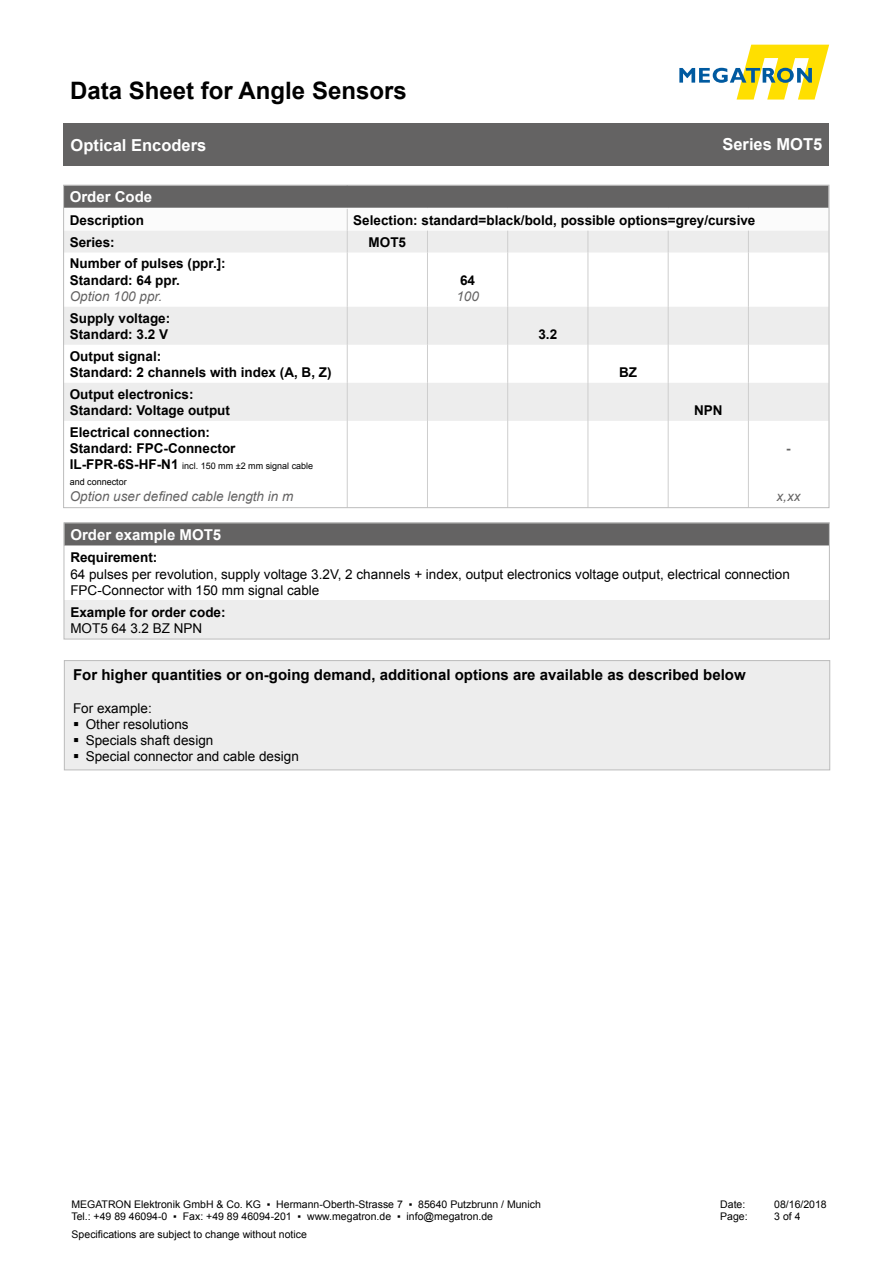
<style>
.page{position:relative;width:893px;height:1263px;background:#fff}
.page>*{position:absolute;margin:0;border:0;box-sizing:border-box;transform-origin:0 0}
.t1{font:700 24px "Arial";color:#000}
.t2{font:700 16.5px "Arial";color:#fff}
.t3{font:700 15px "Arial";color:#000}
.t4{font:700 15px "Arial";color:#fff}
.t5{font:700 13.5px "Arial";color:#000}
.t6{font:13.5px/16.2px "Arial";color:#000}
.t7{font:italic 13.5px "Arial";color:#646363}
.t8{font:700 13.5px "Arial";color:#646363}
.t9{font:10.5px/12.6px "Arial";color:#000}
.t10{font:9px/16.2px "Arial";color:#000}
.s1{font-weight:700;font-size:13.5px}
</style>
<div class="page">
<svg style="left:679px;top:45px;width:150px;height:55px"></svg>
<div style="left:64px;top:123px;width:765px;height:43px;background:#646363"></div>
<div style="left:64px;top:661px;width:766px;height:109px;background:#ededed"></div>
<div style="left:64px;top:660px;width:766px;height:110px;border:1px solid #bcbcbc"></div>
<svg style="left:65px;top:252px;width:762px;height:169px"></svg>
<hr style="left:347px;top:252px;width:1px;height:55px;background:#cecece">
<hr style="left:427px;top:252px;width:1px;height:55px;background:#cecece">
<hr style="left:507px;top:252px;width:1px;height:55px;background:#cecece">
<hr style="left:588px;top:252px;width:1px;height:55px;background:#cecece">
<hr style="left:668px;top:252px;width:1px;height:55px;background:#cecece">
<hr style="left:748px;top:252px;width:1px;height:55px;background:#cecece">
<hr style="left:347px;top:307px;width:1px;height:38px;background:#cecece">
<hr style="left:427px;top:307px;width:1px;height:38px;background:#cecece">
<hr style="left:507px;top:307px;width:1px;height:38px;background:#cecece">
<hr style="left:588px;top:307px;width:1px;height:38px;background:#cecece">
<hr style="left:668px;top:307px;width:1px;height:38px;background:#cecece">
<hr style="left:748px;top:307px;width:1px;height:38px;background:#cecece">
<hr style="left:347px;top:345px;width:1px;height:38px;background:#cecece">
<hr style="left:427px;top:345px;width:1px;height:38px;background:#cecece">
<hr style="left:507px;top:345px;width:1px;height:38px;background:#cecece">
<hr style="left:588px;top:345px;width:1px;height:38px;background:#cecece">
<hr style="left:668px;top:345px;width:1px;height:38px;background:#cecece">
<hr style="left:748px;top:345px;width:1px;height:38px;background:#cecece">
<hr style="left:347px;top:383px;width:1px;height:38px;background:#cecece">
<hr style="left:427px;top:383px;width:1px;height:38px;background:#cecece">
<hr style="left:507px;top:383px;width:1px;height:38px;background:#cecece">
<hr style="left:588px;top:383px;width:1px;height:38px;background:#cecece">
<hr style="left:668px;top:383px;width:1px;height:38px;background:#cecece">
<hr style="left:748px;top:383px;width:1px;height:38px;background:#cecece">
<hr style="left:347px;top:421px;width:1px;height:86px;background:#cecece">
<hr style="left:427px;top:421px;width:1px;height:86px;background:#cecece">
<hr style="left:507px;top:421px;width:1px;height:86px;background:#cecece">
<hr style="left:588px;top:421px;width:1px;height:86px;background:#cecece">
<hr style="left:668px;top:421px;width:1px;height:86px;background:#cecece">
<hr style="left:748px;top:421px;width:1px;height:86px;background:#cecece">
<svg style="left:65px;top:187px;width:762px;height:65px"></svg>
<div style="left:64px;top:523px;width:765px;height:23px;background:#646363"></div>
<div style="left:64px;top:601px;width:765px;height:38px;background:#ededed"></div>
<hr style="left:64px;top:545px;width:765px;height:2px;background:#fff">
<div style="left:64px;top:522px;width:766px;height:117px;border:1px solid #bcbcbc"></div>
<h1 class="t1" style="left:70px;top:74px;width:338px">Data Sheet for Angle Sensors</h1>
<p class="t2" style="left:71px;top:134px;width:137px">Optical Encoders</p>
<p class="t2" style="left:722px;top:133px;width:101px">Series MOT5</p>
<p class="t4" style="left:70px;top:187px;width:84px">Order Code</p>
<p class="t5" style="left:70px;top:211px;width:76px">Description</p>
<p class="t5" style="left:353px;top:211px;width:404px">Selection: standard=black/bold, possible options=grey/cursive</p>
<p class="t5" style="left:70px;top:233px;width:47px">Series:</p>
<p class="t5" style="left:369px;top:233px;width:39px">MOT5</p>
<p class="t5" style="left:70px;top:255px;width:158px">Number of pulses (ppr.]:</p>
<p class="t5" style="left:70px;top:271px;width:112px">Standard: 64 ppr.</p>
<p class="t7" style="left:70px;top:287px;width:94px">Option 100 ppr.</p>
<p class="t5" style="left:460px;top:271px;width:17px">64</p>
<p class="t7" style="left:456px;top:287px;width:24px">100</p>
<p class="t5" style="left:70px;top:309px;width:102px">Supply voltage:</p>
<p class="t5" style="left:70px;top:325px;width:100px">Standard: 3.2 V</p>
<p class="t5" style="left:538px;top:325px;width:20px">3.2</p>
<p class="t5" style="left:70px;top:347px;width:93px">Output signal:</p>
<p class="t5" style="left:70px;top:363px;width:263px">Standard: 2 channels with index (A, B, Z)</p>
<p class="t5" style="left:619px;top:363px;width:19px">BZ</p>
<p class="t5" style="left:70px;top:385px;width:125px">Output electronics:</p>
<p class="t5" style="left:70px;top:401px;width:162px">Standard: Voltage output</p>
<p class="t5" style="left:694px;top:401px;width:30px">NPN</p>
<p class="t5" style="left:70px;top:423px;width:142px">Electrical connection:</p>
<p class="t5" style="left:70px;top:439px;width:167px">Standard: FPC-Connector</p>
<p class="t10" style="left:70px;top:458px;width:245px"><span class="s1">IL-FPR-6S-HF-N1</span> incl. 150 mm ±2 mm signal cable and connector</p>
<p class="t7" style="left:70px;top:488px;width:225px">Option user defined cable length in m</p>
<p class="t8" style="left:786px;top:439px;width:6px">-</p>
<p class="t7" style="left:776px;top:488px;width:26px">x,xx</p>
<p class="t4" style="left:70px;top:525px;width:152px">Order example MOT5</p>
<p class="t5" style="left:70px;top:549px;width:89px">Requirement:</p>
<p class="t6" style="left:70px;top:566px;width:721px">64 pulses per revolution, supply voltage 3.2V, 2 channels + index, output electronics voltage output, electrical connection<br>FPC-Connector with 150 mm signal cable</p>
<p class="t5" style="left:70px;top:603px;width:157px">Example for order code:</p>
<p class="t6" style="left:70px;top:620px;width:134px">MOT5 64 3.2 BZ NPN</p>
<p class="t3" style="left:73px;top:665px;width:674px">For higher quantities or on-going demand, additional options are available as described below</p>
<p class="t6" style="left:73px;top:700px;width:80px">For example:</p>
<p class="t6" style="left:86px;top:716px;width:104px">Other resolutions</p>
<p class="t6" style="left:86px;top:732px;width:129px">Specials shaft design</p>
<p class="t6" style="left:86px;top:748px;width:215px">Special connector and cable design</p>
<p class="t9" style="left:71px;top:1198px;width:471px">MEGATRON Elektronik GmbH &amp; Co. KG ▪ Hermann-Oberth-Strasse 7 ▪ 85640 Putzbrunn / Munich<br>Tel.: +49 89 46094-0 ▪ Fax: +49 89 46094-201 ▪ www.megatron.de ▪ info@megatron.de</p>
<p class="t9" style="left:720px;top:1198px;width:27px">Date:</p>
<p class="t9" style="left:774px;top:1198px;width:54px">08/16/2018</p>
<p class="t9" style="left:720px;top:1210px;width:29px">Page:</p>
<p class="t9" style="left:774px;top:1210px;width:28px">3 of 4</p>
<p class="t9" style="left:72px;top:1228px;width:237px">Specifications are subject to change without notice</p>
</div>
